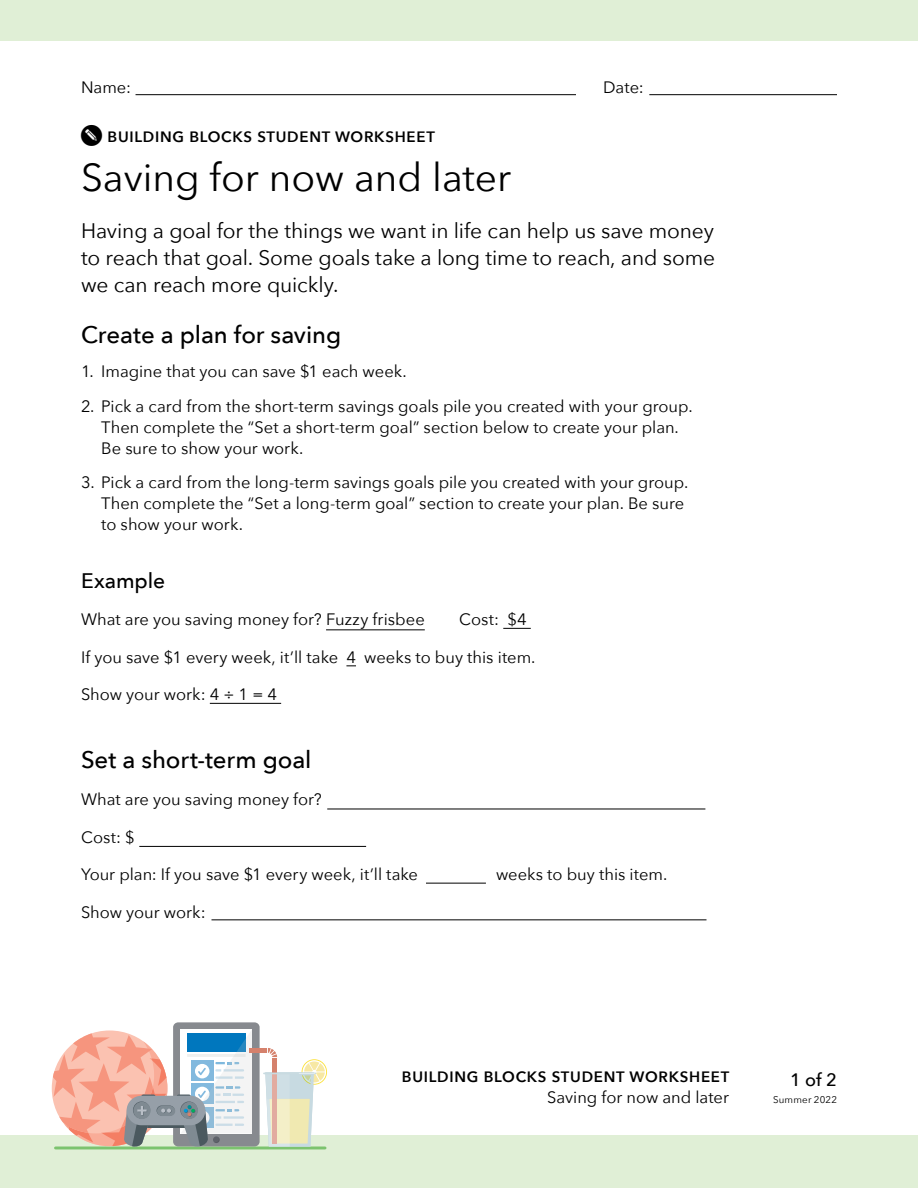
<style>
.page{position:relative;width:918px;height:1188px;background:#fff}
.page>*{position:absolute;margin:0;border:0;box-sizing:border-box;transform-origin:0 0}
.t1{font:39px "Avenir Next";color:#000}
.t2{font:500 24px "Avenir Next";letter-spacing:-.005em;color:#000}
.Intro_Paragraph_belo{font:21px/27px "Avenir Next";letter-spacing:-.005em;color:#000;text-align:justify}
.t3{font:500 21px "Avenir Next";letter-spacing:-.005em;color:#000}
.t4{font:500 18px "Avenir Next";color:#000}
.Paragraph{font:16.5px/21px "Avenir Next";color:#000}
.t5{font:600 15px "Avenir Next";letter-spacing:.05em;color:#000}
.t6{font:9.75px "Avenir Next";letter-spacing:.02em;color:#000}
</style>
<div class="page">
<div style="left:0;top:0;width:918px;height:40px;background:#e0efd6"></div>
<div style="left:0;top:1135px;width:918px;height:53px;background:#e0efd6"></div>
<hr style="left:56px;top:1147px;width:269px;height:2px;background:#7cc36f">
<div style="left:173px;top:1022px;width:87px;height:124px;background:#878a8f;border-radius:5px"></div>
<svg style="left:302px;top:1059px;width:25px;height:26px"></svg>
<div style="left:250px;top:1048px;width:17px;height:5px;background:#d5816c"></div>
<hr style="left:264px;top:1073px;width:51px;height:1px;background:#c9dbe1">
<svg style="left:265px;top:1048px;width:60px;height:99px"></svg>
<div style="left:143px;top:1122px;width:47px;height:6px;background:#546268"></div>
<div style="left:127px;top:1096px;width:78px;height:29px;background:#969fa8;border-radius:15px"></div>
<svg style="left:179px;top:1029px;width:73px;height:118px"></svg>
<div style="left:157px;top:1106px;width:18px;height:10px;background:#7f8a92;border-radius:5px"></div>
<svg style="left:53px;top:1033px;width:119px;height:114px"></svg>
<hr style="left:136px;top:94px;width:440px;height:1px;background:#000">
<hr style="left:649px;top:94px;width:188px;height:1px;background:#000">
<hr style="left:326px;top:629px;width:99px;height:1px;background:#000">
<svg style="left:503px;top:628px;width:28px;height:1px"></svg>
<hr style="left:210px;top:703px;width:71px;height:1px;background:#000">
<hr style="left:327px;top:809px;width:378px;height:1px;background:#000">
<hr style="left:139px;top:846px;width:227px;height:1px;background:#000">
<hr style="left:426px;top:883px;width:60px;height:1px;background:#000">
<hr style="left:212px;top:919px;width:494px;height:1px;background:#000">
<p class="Paragraph" style="left:81px;top:76px;width:51px">Name:</p>
<p class="Paragraph" style="left:603px;top:76px;width:42px">Date:</p>
<p class="t5" style="left:108px;top:124px;width:329px">BUILDING BLOCKS STUDENT WORKSHEET</p>
<h1 class="t1" style="left:81px;top:144px;width:432px">Saving for now and later</h1>
<p class="Intro_Paragraph_belo" style="left:81px;top:216px;width:636px">Having a goal for the things we want in life can help us save money to reach that goal. Some goals take a long time to reach, and some we can reach more quickly.</p>
<h2 class="t2" style="left:81px;top:314px;width:262px">Create a plan for saving</h2>
<p class="Paragraph" style="left:81px;top:360px;width:327px">1. Imagine that you can save $1 each week.</p>
<p class="Paragraph" style="left:101px;top:395px;width:593px;text-indent:-20px">2. Pick a card from the short-term savings goals pile you created with your group.<br>Then complete the “Set a short-term goal” section below to create your plan.<br>Be sure to show your work.</p>
<p class="Paragraph" style="left:101px;top:471px;width:589px;text-indent:-20px">3. Pick a card from the long-term savings goals pile you created with your group.<br>Then complete the “Set a long-term goal” section to create your plan. Be sure to show your work.</p>
<h3 class="t3" style="left:81px;top:563px;width:86px">Example</h3>
<p class="Paragraph" style="left:81px;top:608px;width:345px">What are you saving money for? Fuzzy frisbee</p>
<p class="Paragraph" style="left:459px;top:608px;width:69px">Cost: $4</p>
<p class="Paragraph" style="left:81px;top:646px;width:456px">If you save $1 every week, it’ll take 4 weeks to buy this item.</p>
<p class="Paragraph" style="left:81px;top:683px;width:198px">Show your work: 4 ÷ 1 = 4</p>
<h2 class="t2" style="left:81px;top:739px;width:232px">Set a short-term goal</h2>
<p class="Paragraph" style="left:81px;top:788px;width:242px">What are you saving money for?</p>
<p class="Paragraph" style="left:81px;top:826px;width:55px">Cost: $</p>
<p class="Paragraph" style="left:81px;top:863px;width:339px">Your plan: If you save $1 every week, it’ll take</p>
<p class="Paragraph" style="left:496px;top:863px;width:173px">weeks to buy this item.</p>
<p class="Paragraph" style="left:81px;top:901px;width:126px">Show your work:</p>
<p class="t5" style="left:402px;top:1064px;width:329px">BUILDING BLOCKS STUDENT WORKSHEET</p>
<p class="t4" style="left:790px;top:1065px;width:48px">1 of 2</p>
<p class="Paragraph" style="left:547px;top:1086px;width:183px">Saving for now and later</p>
<p class="t6" style="left:773px;top:1092px;width:65px">Summer 2022</p>
</div>
